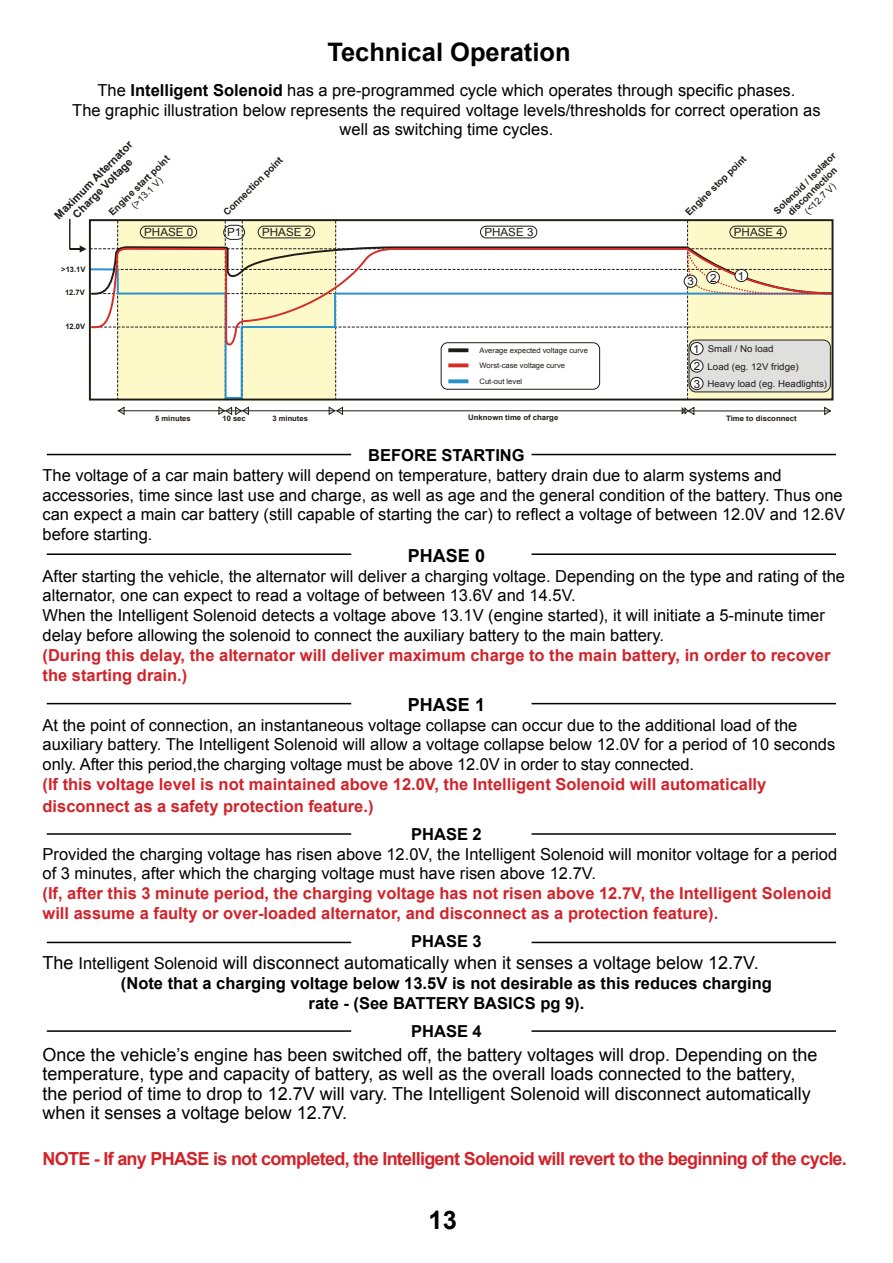
<style>
.page{position:relative;width:893px;height:1263px;background:#fff}
.page>*{position:absolute;margin:0;border:0;box-sizing:border-box;transform-origin:0 0}
.t1{font:700 25.5px "Arial";color:#000}
.t2{font:18px/19.6px "Arial";color:#000}
.t3{font:700 18px "Arial";letter-spacing:-.04em;color:#d2232a}
.t4{font:700 18px "Arial";color:#000}
.t5{font:16.5px/19.8px "Arial";color:#000}
.t6{font:700 16.5px/19.8px "Arial";color:#d2232a}
.t7{font:700 16.5px/19.8px "Arial";color:#000;text-align:center}
.t8{font:11.25px/17.4px "Arial";color:#1f1b17;text-align:justify;scale:1.04 1}
.t9{font:700 10.95px/12.1px "Arial";color:#1f1b17}
.t10{font:700 9.6px "Arial";color:#1f1b17}
.t11{font:9.6px "Arial";color:#1f1b17}
.t12{font:9.3px/17.9px "Arial";color:#1f1b17;scale:1.04 1}
.t13{font:7.5px/15.5px "Arial";color:#1f1b17}
.t14{font:700 7.5px "Arial";color:#1f1b17}
.t15{font:700 7.5px "Arial";color:#1f1b17;scale:1.04 1}
.s1{font-weight:700}
.s2{font-size:16.5px}
</style>
<div class="page">
<hr style="left:47px;top:454px;width:304px;height:1px;background:#000">
<hr style="left:531px;top:454px;width:305px;height:1px;background:#000">
<hr style="left:47px;top:553px;width:304px;height:2px;background:#000">
<hr style="left:531px;top:553px;width:305px;height:2px;background:#000">
<hr style="left:47px;top:703px;width:304px;height:1px;background:#000">
<hr style="left:531px;top:703px;width:305px;height:1px;background:#000">
<hr style="left:47px;top:833px;width:304px;height:2px;background:#000">
<hr style="left:531px;top:833px;width:305px;height:2px;background:#000">
<hr style="left:47px;top:942px;width:304px;height:1px;background:#000">
<hr style="left:531px;top:942px;width:305px;height:1px;background:#000">
<hr style="left:47px;top:1030px;width:304px;height:2px;background:#000">
<hr style="left:531px;top:1030px;width:305px;height:2px;background:#000">
<svg style="left:89px;top:219px;width:745px;height:197px"></svg>
<hr style="left:688px;top:411px;width:143px;height:1px;background:#1f1b17">
<svg style="left:682px;top:407px;width:12px;height:8px"></svg>
<svg style="left:824px;top:407px;width:7px;height:8px"></svg>
<svg style="left:69px;top:219px;width:761px;height:181px"></svg>
<div style="left:89px;top:219px;width:744px;height:181px;border:2px solid #1f1b17"></div>
<h1 class="t1" style="left:327px;top:35px;width:245px">Technical Operation</h1>
<p class="t5" style="left:72px;top:80px;width:750px;text-align:center">The <span class="s1">Intelligent Solenoid</span> has a pre-programmed cycle which operates through specific phases.<br>The graphic illustration below represents the required voltage levels/thresholds for correct operation as well as switching time cycles.</p>
<p class="t9" style="left:52px;top:213px;width:107px;rotate:-45deg">Maximu A ternator</p>
<p class="t10" style="left:106px;top:209px;width:82px;rotate:-45deg">Eng ne tart p int</p>
<p class="t9" style="left:99px;top:183px;width:40px;rotate:-45deg">V tage</p>
<p class="t9" style="left:62px;top:203px;width:58px;text-indent:27px;rotate:-45deg">m<br>C rge ol</p>
<p class="t11" style="left:128px;top:202px;width:41px;rotate:-45deg">(&gt;13.1 V)</p>
<p class="t10" style="left:221px;top:209px;width:77px;rotate:-45deg">Connectio p in</p>
<p class="t10" style="left:683px;top:209px;width:82px;rotate:-45deg">En ine top po t</p>
<p class="t10" style="left:771px;top:208px;width:84px;rotate:-45deg">Solenoid / I l tor</p>
<p class="t10" style="left:785px;top:209px;width:66px;rotate:-45deg">di connection</p>
<p class="t11" style="left:802px;top:208px;width:41px;rotate:-45deg">(&lt;12.7 )</p>
<p class="t14" style="left:61px;top:264px;width:26px">&gt;13.1V</p>
<p class="t14" style="left:65px;top:287px;width:21px">12.7V</p>
<p class="t14" style="left:65px;top:321px;width:21px">12.0V</p>
<p class="t8" style="left:144px;top:223px;width:49px">PHASE 0</p>
<p class="t8" style="left:262px;top:223px;width:49px">PHASE 2</p>
<p class="t8" style="left:484px;top:223px;width:49px">PHASE 3</p>
<p class="t8" style="left:734px;top:223px;width:49px">PHASE 4</p>
<p class="t8" style="left:710px;top:269px;width:8px">2</p>
<p class="t8" style="left:738px;top:267px;width:8px">1</p>
<p class="t8" style="left:227px;top:224px;width:15px">P1</p>
<p class="t8" style="left:688px;top:273px;width:8px">3</p>
<p class="t14" style="left:155px;top:413px;width:37px">5 minutes</p>
<p class="t14" style="left:222px;top:413px;width:25px">10 sec</p>
<p class="t14" style="left:272px;top:413px;width:37px">3 minutes</p>
<p class="t13" style="left:480px;top:343px;width:110px">Average expected voltage curve</p>
<p class="t8" style="left:693px;top:340px;width:8px">1<br>2<br>3</p>
<p class="t12" style="left:707px;top:340px;width:89px">Small / No load<br>Load (eg. 12V fridge)</p>
<p class="t13" style="left:480px;top:358px;width:87px">Worst-case voltage curve<br>Cut-out level</p>
<p class="t12" style="left:707px;top:375px;width:117px">Heavy load (eg. Headlights)</p>
<p class="t15" style="left:468px;top:412px;width:88px">Unknown time of charge</p>
<p class="t15" style="left:726px;top:413px;width:69px">Time to disconnect</p>
<p class="t7" style="left:368px;top:446px;width:158px">BEFORE STARTING</p>
<p class="t5" style="left:43px;top:465px;width:804px">The voltage of a car main battery will depend on temperature, battery drain due to alarm systems and accessories, time since last use and charge, as well as age and the general condition of the battery. Thus one can expect a main car battery (still capable of starting the car) to reflect a voltage of between 12.0V and 12.6V before starting.</p>
<p class="t4" style="left:408px;top:543px;width:79px">PHASE 0</p>
<p class="t5" style="left:43px;top:566px;width:804px">After starting the vehicle, the alternator will deliver a charging voltage. Depending on the type and rating of the alternator, one can expect to read a voltage of between 13.6V and 14.5V.<br>When the Intelligent Solenoid detects a voltage above 13.1V (engine started), it will initiate a 5-minute timer delay before allowing the solenoid to connect the auxiliary battery to the main battery.</p>
<p class="t6" style="left:43px;top:646px;width:789px">(During this delay, the alternator will deliver maximum charge to the main battery, in order to recover the starting drain.)</p>
<p class="t4" style="left:408px;top:692px;width:79px">PHASE 1</p>
<p class="t5" style="left:43px;top:715px;width:794px">At the point of connection, an instantaneous voltage collapse can occur due to the additional load of the auxiliary battery. The Intelligent Solenoid will allow a voltage collapse below 12.0V for a period of 10 seconds only. After this period,the charging voltage must be above 12.0V in order to stay connected.</p>
<p class="t6" style="left:43px;top:774px;width:725px;line-height:21.6px">(If this voltage level is not maintained above 12.0V, the Intelligent Solenoid will automatically disconnect as a safety protection feature.)</p>
<p class="t7" style="left:411px;top:825px;width:72px">PHASE 2</p>
<p class="t5" style="left:43px;top:844px;width:796px">Provided the charging voltage has risen above 12.0V, the Intelligent Solenoid will monitor voltage for a period of 3 minutes, after which the charging voltage must have risen above 12.7V.</p>
<p class="t6" style="left:43px;top:884px;width:790px">(If, after this 3 minute period, the charging voltage has not risen above 12.7V, the Intelligent Solenoid will assume a faulty or over-loaded alternator, and disconnect as a protection feature).</p>
<p class="t7" style="left:411px;top:932px;width:72px">PHASE 3</p>
<p class="t2" style="left:43px;top:953px;width:718px">The <span class="s2">Intelligent Solenoid</span> will disconnect automatically when it senses a voltage below 12.7V.</p>
<p class="t7" style="left:121px;top:973px;width:653px">(Note that a charging voltage below 13.5V is not desirable as this reduces charging rate - (See BATTERY BASICS pg 9).</p>
<p class="t7" style="left:411px;top:1022px;width:72px">PHASE 4</p>
<p class="t2" style="left:43px;top:1045px;width:776px">Once the vehicle’s engine has been switched off, the battery voltages will drop. Depending on the temperature, type and capacity of battery, as well as the overall loads connected to the battery, the period of time to drop to 12.7V will vary. The Intelligent Solenoid will disconnect automatically when it senses a voltage below 12.7V.</p>
<p class="t3" style="left:43px;top:1147px;width:806px">NOTE - If any PHASE is not completed, the Intelligent Solenoid will revert to the beginning of the cycle.</p>
<h1 class="t1" style="left:429px;top:1203px;width:30px">13</h1>
</div>
